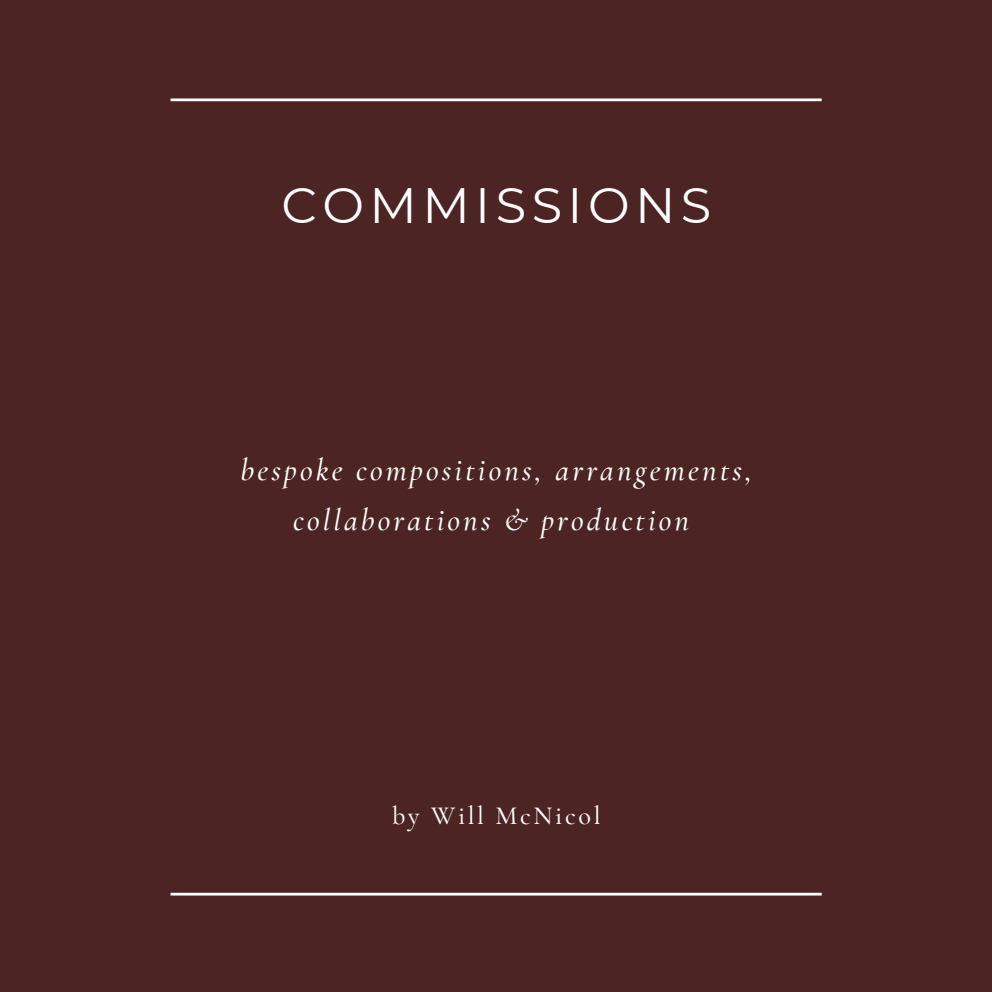
<style>
.page{position:relative;width:992px;height:992px;background:#4d2424}
.page>*{position:absolute;margin:0;border:0;box-sizing:border-box;transform-origin:0 0}
.t1{font:49.75px "Montserrat";letter-spacing:.11em;color:#fff}
.t2{font:italic 500 31.25px/50.8px "Cormorant Garamond";letter-spacing:.1em;color:#fff;text-align:center}
.t3{font:500 26.25px "Cormorant Garamond";letter-spacing:.1em;color:#fff}
</style>
<div class="page">
<svg style="left:171px;top:98px;width:651px;height:3px;background:#e2dbdb"></svg>
<svg style="left:171px;top:893px;width:651px;height:2px"></svg>
<p class="t1" style="left:281px;top:175px;width:432px">COMMISSIONS</p>
<p class="t2" style="left:241px;top:444px;width:513px">bespoke compositions, arrangements, collaborations &amp; production</p>
<p class="t3" style="left:392px;top:800px;width:210px">by Will McNicol</p>
</div>
